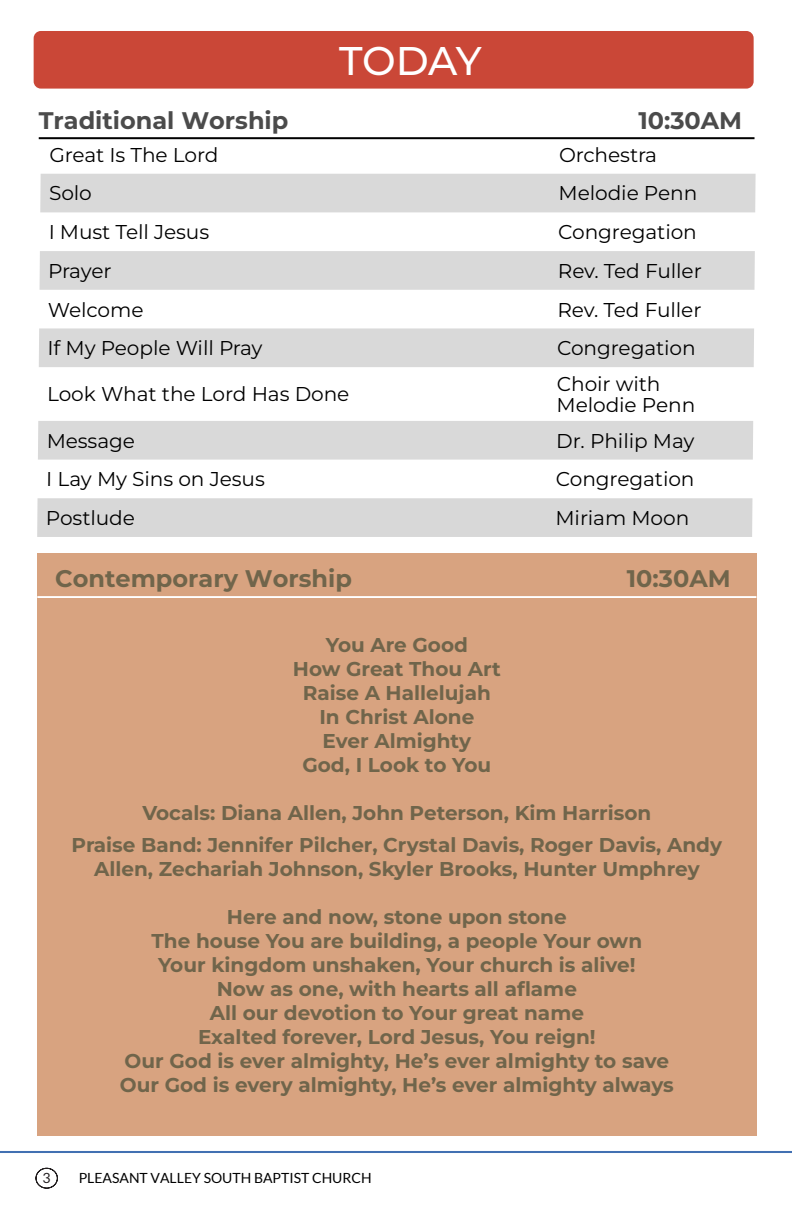
<style>
.page{position:relative;width:792px;height:1224px;background:#fff}
.page>*{position:absolute;margin:0;border:0;box-sizing:border-box;transform-origin:0 0}
.t1{font:500 40px "Montserrat";letter-spacing:-.01em;color:#fff}
.t2{font:700 24px "Montserrat";color:#70654b}
.t3{font:700 24px "Montserrat";color:#4b4b4b}
.t4{font:700 20px/24px "Montserrat";color:#70654b;text-align:center}
.t5{font:20px/21.6px "Montserrat";letter-spacing:-.01em;color:#000}
.t6{font:14px "Lato";color:#000}
.t7{font:14px "Lato";color:#231f20}
</style>
<div class="page">
<svg style="left:35px;top:1167px;width:23px;height:22px"></svg>
<hr style="left:0;top:1151px;width:792px;height:2px;background:#4270b2">
<svg style="left:38px;top:137px;width:717px;height:37px"></svg>
<svg style="left:38px;top:174px;width:718px;height:286px;fill:#d9d9d9"></svg>
<div style="left:37px;top:498px;width:715px;height:39px;background:#d8d8d8"></div>
<hr style="left:39px;top:137px;width:716px;height:2px;background:#000">
<div style="left:34px;top:31px;width:720px;height:58px;background:#ca4737;border-radius:7px"></div>
<div style="left:37px;top:554px;width:719px;height:582px;background:#d8a380"></div>
<hr style="left:37px;top:596px;width:719px;height:2px;background:#fff">
<h1 class="t1" style="left:339px;top:37px;width:144px">TODAY</h1>
<p class="t3" style="left:39px;top:106px;width:251px">Traditional Worship</p>
<p class="t3" style="left:638px;top:106px;width:105px">10:30AM</p>
<p class="t5" style="left:49px;top:144px;width:171px">Great Is The Lord</p>
<p class="t5" style="left:559px;top:144px;width:100px">Orchestra</p>
<p class="t5" style="left:49px;top:183px;width:44px">Solo</p>
<p class="t5" style="left:559px;top:183px;width:140px">Melodie Penn</p>
<p class="t5" style="left:49px;top:221px;width:162px">I Must Tell Jesus</p>
<p class="t5" style="left:558px;top:221px;width:140px">Congregation</p>
<p class="t5" style="left:48px;top:260px;width:65px">Prayer</p>
<p class="t5" style="left:558px;top:260px;width:146px">Rev. Ted Fuller</p>
<p class="t5" style="left:48px;top:299px;width:97px">Welcome</p>
<p class="t5" style="left:558px;top:299px;width:146px">Rev. Ted Fuller</p>
<p class="t5" style="left:48px;top:337px;width:216px">If My People Will Pray</p>
<p class="t5" style="left:557px;top:337px;width:140px">Congregation</p>
<p class="t5" style="left:47px;top:383px;width:304px">Look What the Lord Has Done</p>
<p class="t5" style="left:557px;top:373px;width:140px">Choir with<br>Melodie Penn</p>
<p class="t5" style="left:47px;top:430px;width:90px">Message</p>
<p class="t5" style="left:556px;top:430px;width:140px">Dr. Philip May</p>
<p class="t5" style="left:46px;top:468px;width:220px">I Lay My Sins on Jesus</p>
<p class="t5" style="left:556px;top:468px;width:140px">Congregation</p>
<p class="t5" style="left:46px;top:507px;width:91px">Postlude</p>
<p class="t5" style="left:556px;top:507px;width:135px">Miriam Moon</p>
<p class="t2" style="left:55px;top:564px;width:298px">Contemporary Worship</p>
<p class="t2" style="left:627px;top:564px;width:105px">10:30AM</p>
<p class="t4" style="left:293px;top:633px;width:209px">You Are Good<br>How Great Thou Art<br>Raise A Hallelujah<br>In Christ Alone<br>Ever Almighty<br>God, I Look to You</p>
<p class="t4" style="left:72px;top:797px;width:652px;line-height:32px">Vocals: Diana Allen, John Peterson, Kim Harrison<br>Praise Band: Jennifer Pilcher, Crystal Davis, Roger Davis, Andy</p>
<p class="t4" style="left:94px;top:857px;width:607px">Allen, Zechariah Johnson, Skyler Brooks, Hunter Umphrey</p>
<p class="t4" style="left:120px;top:905px;width:555px">Here and now, stone upon stone<br>The house You are building, a people Your own<br>Your kingdom unshaken, Your church is alive!<br>Now as one, with hearts all aflame<br>All our devotion to Your great name<br>Exalted forever, Lord Jesus, You reign!<br>Our God is ever almighty, He’s ever almighty to save Our God is every almighty, He’s ever almighty always</p>
<p class="t7" style="left:43px;top:1172px;width:10px">3</p>
<p class="t6" style="left:79px;top:1172px;width:294px">PLEASANT VALLEY SOUTH BAPTIST CHURCH</p>
</div>
